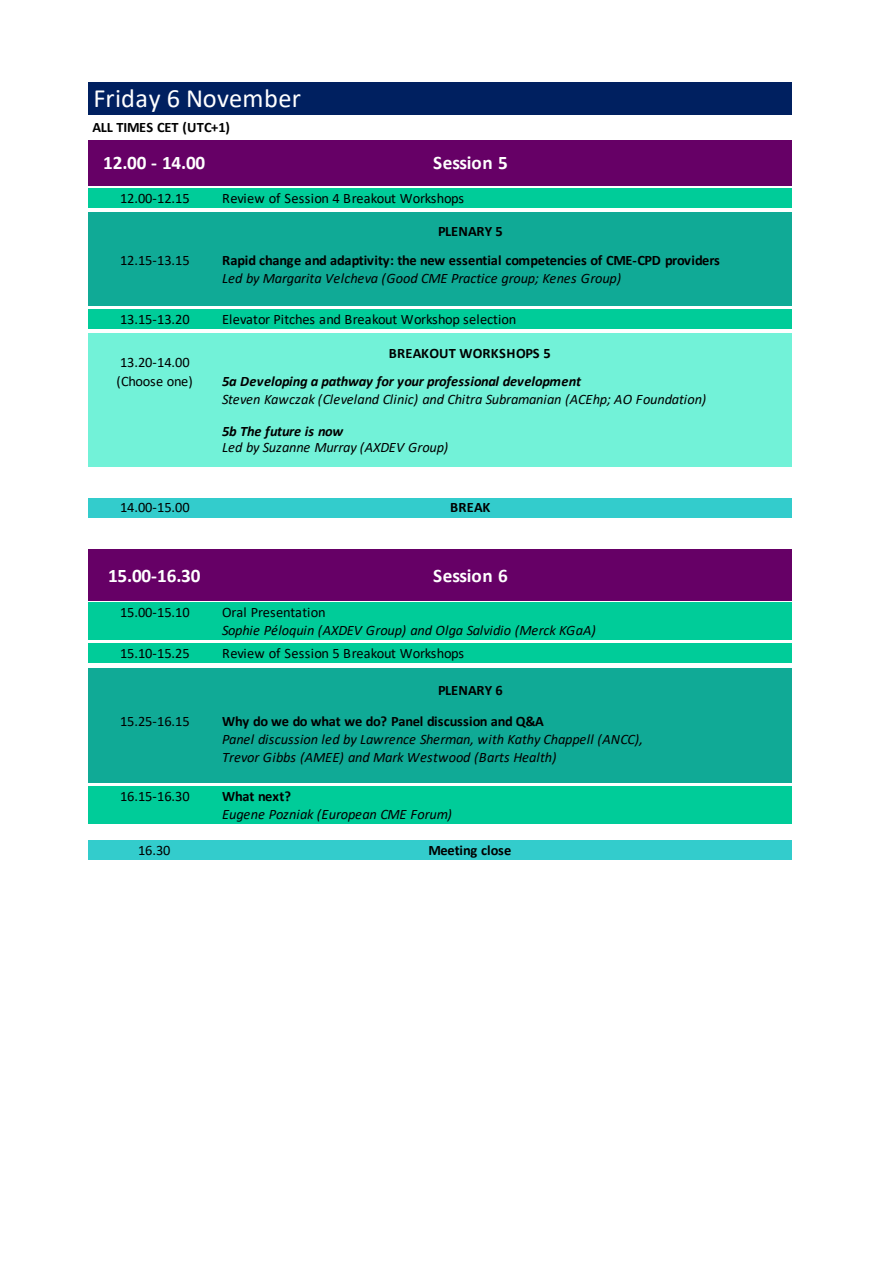
<style>
.page{position:relative;width:893px;height:1263px;background:#fff}
.page>*{position:absolute;margin:0;border:0;box-sizing:border-box;transform-origin:0 0}
.t1{font:26.4px "Calibri";letter-spacing:.01em;color:#fff}
.t2{font:700 19.2px "Calibri";letter-spacing:-.005em;color:#fff}
.t3{font:italic 14.4px/18px "Calibri";letter-spacing:-.015em;color:#000}
.t4{font:14.4px "Calibri";letter-spacing:-.005em;color:#000}
.t5{font:700 14.4px "Calibri";letter-spacing:-.005em;color:#000}
.t6{font:italic 700 14.4px "Calibri";letter-spacing:-.015em;color:#000}
.t7{font:700 14.4px "Calibri";letter-spacing:.015em;color:#000}
.t8{font:14.4px "Calibri";letter-spacing:-.025em;color:#000}
</style>
<div class="page">
<div style="left:89px;top:83px;width:703px;height:32px;background:#002060"></div>
<div style="left:89px;top:140px;width:703px;height:46px;background:#606"></div>
<div style="left:89px;top:188px;width:703px;height:20px;background:#0c9"></div>
<div style="left:89px;top:212px;width:703px;height:94px;background:#10aa96"></div>
<div style="left:89px;top:310px;width:703px;height:19px;background:#0c9"></div>
<div style="left:89px;top:334px;width:703px;height:133px;background:#72f2d8"></div>
<div style="left:89px;top:498px;width:703px;height:19px;background:#3cc"></div>
<div style="left:89px;top:550px;width:703px;height:51px;background:#606"></div>
<div style="left:89px;top:602px;width:703px;height:38px;background:#0c9"></div>
<div style="left:89px;top:643px;width:703px;height:19px;background:#0c9"></div>
<div style="left:89px;top:668px;width:703px;height:114px;background:#10aa96"></div>
<div style="left:89px;top:786px;width:703px;height:37px;background:#0c9"></div>
<div style="left:89px;top:840px;width:703px;height:19px;background:#3cc"></div>
<h1 class="t1" style="left:94px;top:82px;width:209px">Friday 6 November</h1>
<p class="t5" style="left:92px;top:118px;width:139px">ALL TIMES CET (UTC+1)</p>
<h2 class="t2" style="left:103px;top:151px;width:104px">12.00 - 14.00</h2>
<h2 class="t2" style="left:433px;top:151px;width:76px">Session 5</h2>
<p class="t4" style="left:120px;top:189px;width:71px">12.00-12.15</p>
<p class="t4" style="left:222px;top:189px;width:244px">Review of Session 4 Breakout Workshops</p>
<p class="t5" style="left:438px;top:223px;width:66px">PLENARY 5</p>
<p class="t4" style="left:120px;top:251px;width:71px">12.15-13.15</p>
<p class="t5" style="left:222px;top:251px;width:499px">Rapid change and adaptivity: the new essential competencies of CME-CPD providers</p>
<p class="t3" style="left:222px;top:269px;width:401px">Led by Margarita Velcheva (Good CME Practice group; Kenes Group)</p>
<p class="t4" style="left:120px;top:310px;width:71px">13.15-13.20</p>
<p class="t4" style="left:222px;top:310px;width:296px">Elevator Pitches and Breakout Workshop selection</p>
<p class="t4" style="left:120px;top:353px;width:71px">13.20-14.00</p>
<p class="t7" style="left:389px;top:344px;width:164px">BREAKOUT WORKSHOPS 5</p>
<p class="t8" style="left:116px;top:373px;width:78px">(Choose one)</p>
<p class="t6" style="left:222px;top:373px;width:360px">5a Developing a pathway for your professional development</p>
<p class="t3" style="left:222px;top:390px;width:486px">Steven Kawczak (Cleveland Clinic) and Chitra Subramanian (ACEhp; AO Foundation)</p>
<p class="t6" style="left:222px;top:422px;width:123px">5b The future is now</p>
<p class="t3" style="left:222px;top:438px;width:228px">Led by Suzanne Murray (AXDEV Group)</p>
<p class="t4" style="left:120px;top:499px;width:71px">14.00-15.00</p>
<p class="t5" style="left:450px;top:499px;width:42px">BREAK</p>
<h2 class="t2" style="left:108px;top:564px;width:94px">15.00-16.30</h2>
<h2 class="t2" style="left:433px;top:564px;width:76px">Session 6</h2>
<p class="t4" style="left:120px;top:603px;width:71px">15.00-15.10</p>
<p class="t4" style="left:222px;top:603px;width:105px">Oral Presentation</p>
<p class="t3" style="left:222px;top:621px;width:375px">Sophie Péloquin (AXDEV Group) and Olga Salvidio (Merck KGaA)</p>
<p class="t4" style="left:120px;top:644px;width:71px">15.10-15.25</p>
<p class="t4" style="left:222px;top:644px;width:244px">Review of Session 5 Breakout Workshops</p>
<p class="t5" style="left:438px;top:681px;width:66px">PLENARY 6</p>
<p class="t4" style="left:120px;top:712px;width:71px">15.25-16.15</p>
<p class="t5" style="left:222px;top:712px;width:323px">Why do we do what we do? Panel discussion and Q&amp;A</p>
<p class="t3" style="left:222px;top:730px;width:423px">Panel discussion led by Lawrence Sherman, with Kathy Chappell (ANCC),<br>Trevor Gibbs (AMEE) and Mark Westwood (Barts Health)</p>
<p class="t4" style="left:120px;top:787px;width:71px">16.15-16.30</p>
<p class="t5" style="left:222px;top:787px;width:71px">What next?</p>
<p class="t3" style="left:222px;top:804px;width:231px">Eugene Pozniak (European CME Forum)</p>
<p class="t4" style="left:138px;top:841px;width:34px">16.30</p>
<p class="t5" style="left:428px;top:841px;width:84px">Meeting close</p>
</div>
